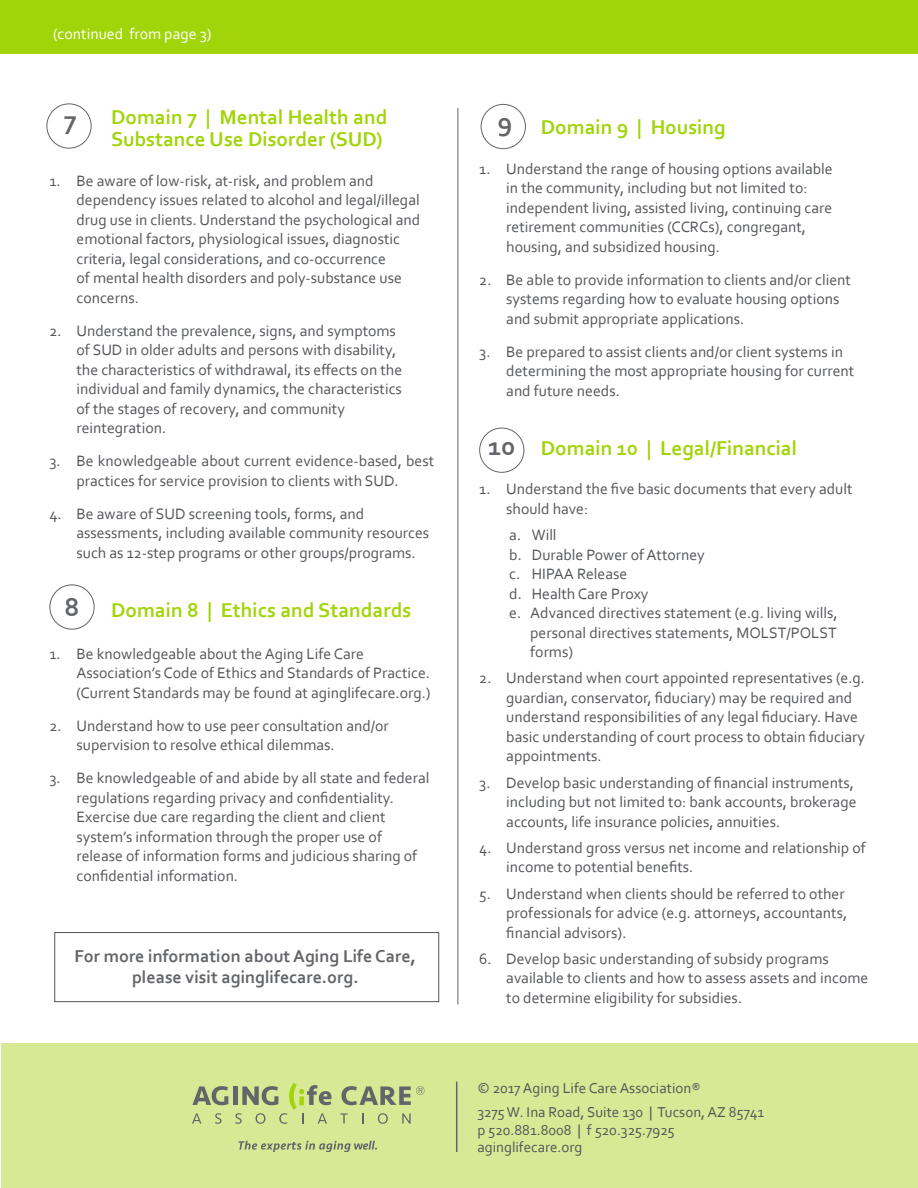
<style>
.page{position:relative;width:918px;height:1188px;background:#fff}
.page>*{position:absolute;margin:0;border:0;box-sizing:border-box;transform-origin:0 0}
.t1{font:700 27px "Corbel";color:#63656a}
.t2{font:700 21px/22.5px "Corbel";color:#a2d40a}
.t3{font:700 18px/21px "Corbel";color:#63656a;text-align:center}
.t4{font:15.75px/19.5px "Corbel";color:#54555a}
.t5{font:15.75px "Corbel";color:#fff}
.t6{font:15px "Corbel";color:#54555a}
</style>
<div class="page">
<div style="left:54px;top:932px;width:385px;height:70px;border:1px solid #54555a"></div>
<div style="left:1px;top:1044px;width:917px;height:144px;background:#d7e995"></div>
<div style="left:0;top:0;width:918px;height:54px;background:#a2d40a"></div>
<hr style="left:458px;top:108px;width:1px;height:896px;background:#63656a">
<div style="left:49px;top:585px;width:46px;height:45px;border:1px solid #63656a;border-radius:50%"></div>
<div style="left:46px;top:104px;width:46px;height:45px;border:1px solid #63656a;border-radius:50%"></div>
<div style="left:481px;top:104px;width:45px;height:45px;border:1px solid #63656a;border-radius:50%"></div>
<div style="left:479px;top:428px;width:45px;height:45px;border:1px solid #63656a;border-radius:50%"></div>
<svg style="left:239px;top:1141px;width:138px;height:11px"></svg>
<svg style="left:192px;top:1086px;width:36px;height:19px"></svg>
<div style="left:233px;top:1086px;width:5px;height:19px;background:#63656a"></div>
<svg style="left:192px;top:1113px;width:9px;height:11px"></svg>
<svg style="left:215px;top:1113px;width:7px;height:11px"></svg>
<svg style="left:235px;top:1083px;width:96px;height:41px"></svg>
<svg style="left:340px;top:1113px;width:8px;height:11px"></svg>
<svg style="left:378px;top:1113px;width:10px;height:11px"></svg>
<svg style="left:402px;top:1113px;width:9px;height:11px"></svg>
<svg style="left:341px;top:1086px;width:83px;height:19px"></svg>
<hr style="left:456px;top:1082px;width:1px;height:70px;background:#63656a">
<p class="t5" style="left:53px;top:24px;width:160px">(continued from page 3)</p>
<p class="t2" style="left:111px;top:105px;width:278px">Domain 7 | Mental Health and<br>Substance Use Disorder (SUD)</p>
<p class="t4" style="left:76px;top:171px;width:345px;text-indent:-27px">1. Be aware of low-risk, at-risk, and problem and dependency issues related to alcohol and legal/illegal drug use in clients. Understand the psychological and emotional factors, physiological issues, diagnostic criteria, legal considerations, and co-occurrence<br>of mental health disorders and poly-substance use concerns.</p>
<p class="t4" style="left:76px;top:321px;width:327px;text-indent:-27px">2. Understand the prevalence, signs, and symptoms of SUD in older adults and persons with disability, the characteristics of withdrawal, its effects on the individual and family dynamics, the characteristics of the stages of recovery, and community reintegration.</p>
<p class="t4" style="left:50px;top:451px;width:386px;text-align:center">3. Be knowledgeable about current evidence-based, best practices for service provision to clients with SUD.</p>
<p class="t4" style="left:76px;top:504px;width:354px;text-indent:-27px">4. Be aware of SUD screening tools, forms, and assessments, including available community resources such as 12-step programs or other groups/programs.</p>
<p class="t1" style="left:64px;top:103px;width:15px">7</p>
<p class="t1" style="left:497px;top:105px;width:16px">9</p>
<p class="t2" style="left:541px;top:115px;width:186px">Domain 9 | Housing</p>
<p class="t4" style="left:506px;top:159px;width:328px;text-indent:-27px">1. Understand the range of housing options available in the community, including but not limited to: independent living, assisted living, continuing care retirement communities (CCRCs), congregant, housing, and subsidized housing.</p>
<p class="t4" style="left:506px;top:270px;width:346px;text-indent:-27px">2. Be able to provide information to clients and/or client systems regarding how to evaluate housing options and submit appropriate applications.</p>
<p class="t4" style="left:506px;top:342px;width:350px;text-indent:-27px">3. Be prepared to assist clients and/or client systems in determining the most appropriate housing for current and future needs.</p>
<p class="t2" style="left:541px;top:436px;width:258px">Domain 10 | Legal/Financial</p>
<p class="t4" style="left:506px;top:479px;width:348px;text-indent:-27px">1. Understand the five basic documents that every adult should have:</p>
<p class="t4" style="left:509px;top:525px;width:49px">a. Will</p>
<p class="t4" style="left:509px;top:544px;width:197px">b. Durable Power of Attorney</p>
<p class="t4" style="left:509px;top:564px;width:120px">c. HIPAA Release</p>
<p class="t4" style="left:509px;top:583px;width:141px">d. Health Care Proxy</p>
<p class="t4" style="left:530px;top:603px;width:309px;text-align:justify;text-indent:-21px">e. Advanced directives statement (e.g. living wills, personal directives statements, MOLST/POLST forms)</p>
<p class="t4" style="left:506px;top:668px;width:360px;text-indent:-27px">2. Understand when court appointed representatives (e.g. guardian, conservator, fiduciary) may be required and understand responsibilities of any legal fiduciary. Have basic understanding of court process to obtain fiduciary appointments.</p>
<p class="t4" style="left:506px;top:772px;width:352px;text-indent:-27px">3. Develop basic understanding of financial instruments, including but not limited to: bank accounts, brokerage accounts, life insurance policies, annuities.</p>
<p class="t4" style="left:506px;top:837px;width:361px;text-indent:-27px">4. Understand gross versus net income and relationship of income to potential benefits.</p>
<p class="t4" style="left:506px;top:883px;width:342px;text-indent:-27px">5. Understand when clients should be referred to other professionals for advice (e.g. attorneys, accountants, financial advisors).</p>
<p class="t4" style="left:506px;top:948px;width:364px;text-indent:-27px">6. Develop basic understanding of subsidy programs available to clients and how to assess assets and income to determine eligibility for subsidies.</p>
<p class="t1" style="left:488px;top:429px;width:29px">10</p>
<p class="t1" style="left:65px;top:590px;width:17px">8</p>
<p class="t2" style="left:111px;top:598px;width:302px">Domain 8 | Ethics and Standards</p>
<p class="t4" style="left:76px;top:643px;width:356px;text-indent:-27px">1. Be knowledgeable about the Aging Life Care<br>Association’s Code of Ethics and Standards of Practice. (Current Standards may be found at aginglifecare.org.)</p>
<p class="t4" style="left:76px;top:715px;width:314px;text-indent:-27px">2. Understand how to use peer consultation and/or supervision to resolve ethical dilemmas.</p>
<p class="t4" style="left:76px;top:768px;width:354px;text-indent:-27px">3. Be knowledgeable of and abide by all state and federal regulations regarding privacy and confidentiality.<br>Exercise due care regarding the client and client system’s information through the proper use of release of information forms and judicious sharing of confidential information.</p>
<p class="t3" style="left:74px;top:945px;width:343px">For more information about Aging Life Care, please visit aginglifecare.org.</p>
<p class="t6" style="left:477px;top:1079px;width:225px">© 2017 Aging Life Care Association®</p>
<p class="t6" style="left:477px;top:1103px;width:288px">3275 W. Ina Road, Suite 130 | Tucson, AZ 85741</p>
<p class="t6" style="left:477px;top:1120px;width:199px">p 520.881.8008 | f 520.325.7925</p>
<p class="t6" style="left:477px;top:1138px;width:107px">aginglifecare.org</p>
</div>
